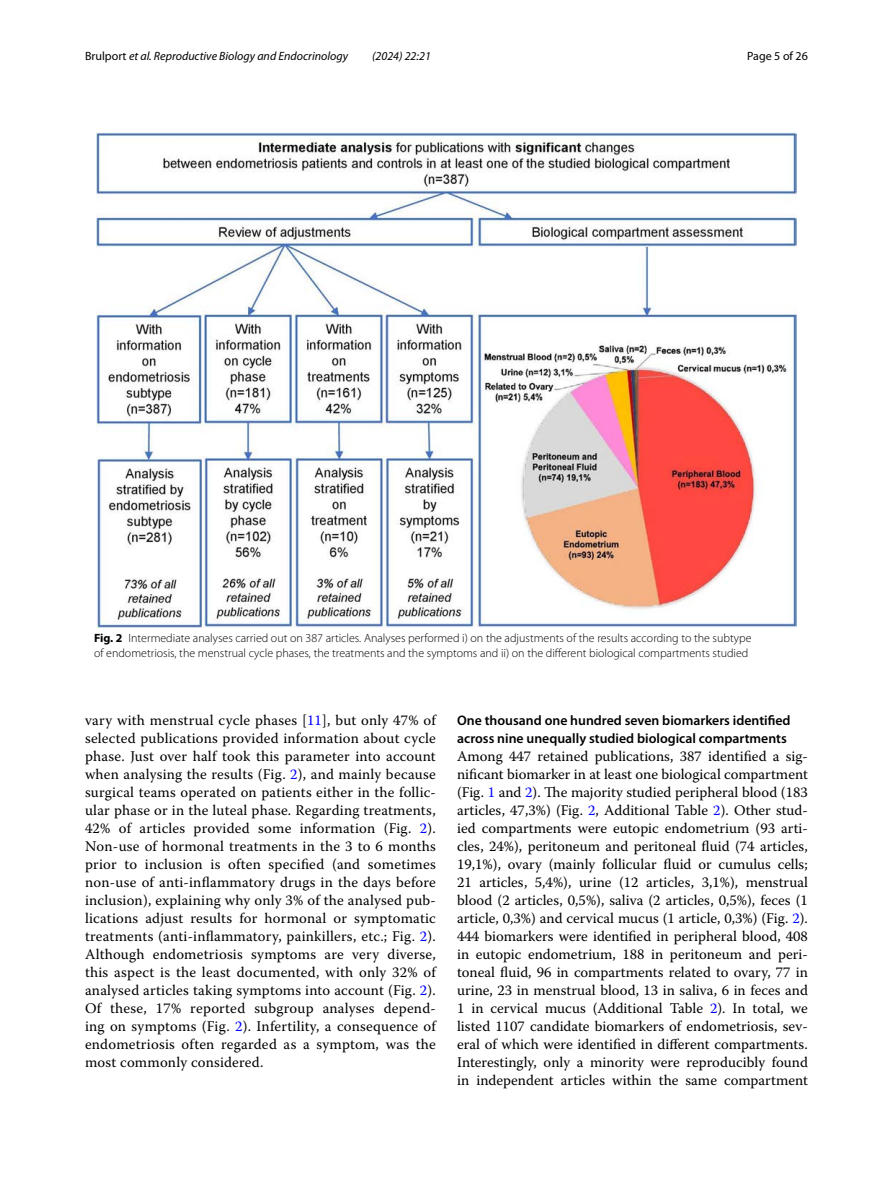
<style>
.page{position:relative;width:893px;height:1187px;background:#fff}
.page>*{position:absolute;margin:0;border:0;box-sizing:border-box;transform-origin:0 0}
.t1{font:14.7px/18px "Warnock Pro";letter-spacing:.01em;color:#000;text-align:justify}
.t2{font:600 13.8px/18px "Myriad Pro";color:#000}
.t3{font:300 12px/15px "Myriad Pro";color:#000}
.t4{font:italic 12px "Myriad Pro";color:#000}
.t5{font:12px "Myriad Pro";color:#000}
.s1{font-style:normal}
.s2{font-weight:700}
.s3{color:#00f}
</style>
<div class="page">
<img style="left:96px;top:133px;width:701px;height:494px">
<p class="t4" style="left:85px;top:48px;width:265px"><span class="s1">Brulport</span> et al. Reproductive Biology and Endocrinology</p>
<p class="t4" style="left:372px;top:48px;width:60px">(2024) 22:21</p>
<p class="t5" style="left:747px;top:49px;width:62px">Page 5 of 26</p>
<p class="t3" style="left:94px;top:631px;width:659px"><span class="s2">Fig. 2</span> Intermediate analyses carried out on 387 articles. Analyses performed i) on the adjustments of the results according to the subtype of endometriosis, the menstrual cycle phases, the treatments and the symptoms and ii) on the different biological compartments studied</p>
<p class="t1" style="left:85px;top:711px;width:352px">vary with menstrual cycle phases [<span class="s3">11</span>], but only 47% of selected publications provided information about cycle phase. Just over half took this parameter into account when analysing the results (Fig. <span class="s3">2</span>), and mainly because surgical teams operated on patients either in the follic&shy;ular phase or in the luteal phase. Regarding treatments, 42% of articles provided some information (Fig. <span class="s3">2</span>).<br>Non-use of hormonal treatments in the 3 to 6 months prior to inclusion is often specified (and sometimes non-use of anti-inflammatory drugs in the days before inclusion), explaining why only 3% of the analysed pub&shy;lications adjust results for hormonal or symptomatic treatments (anti-inflammatory, painkillers, etc.; Fig. <span class="s3">2</span>).<br>Although endometriosis symptoms are very diverse, this aspect is the least documented, with only 32% of analysed articles taking symptoms into account (Fig. <span class="s3">2</span>).<br>Of these, 17% reported subgroup analyses depend&shy;ing on symptoms (Fig. <span class="s3">2</span>). Infertility, a consequence of endometriosis often regarded as a symptom, was the most commonly considered.</p>
<p class="t2" style="left:457px;top:710px;width:335px">One thousand one hundred seven biomarkers identified across nine unequally studied biological compartments</p>
<p class="t1" style="left:457px;top:746px;width:352px">Among 447 retained publications, 387 identified a sig&shy;nificant biomarker in at least one biological compartment (Fig. <span class="s3">1</span> and <span class="s3">2</span>). The majority studied peripheral blood (183 articles, 47,3%) (Fig. <span class="s3">2</span>, Additional Table <span class="s3">2</span>). Other stud&shy;ied compartments were eutopic endometrium (93 arti&shy;cles, 24%), peritoneum and peritoneal fluid (74 articles, 19,1%), ovary (mainly follicular fluid or cumulus cells; 21 articles, 5,4%), urine (12 articles, 3,1%), menstrual blood (2 articles, 0,5%), saliva (2 articles, 0,5%), feces (1 article, 0,3%) and cervical mucus (1 article, 0,3%) (Fig. <span class="s3">2</span>).<br>444 biomarkers were identified in peripheral blood, 408 in eutopic endometrium, 188 in peritoneum and peri&shy;toneal fluid, 96 in compartments related to ovary, 77 in urine, 23 in menstrual blood, 13 in saliva, 6 in feces and 1 in cervical mucus (Additional Table <span class="s3">2</span>). In total, we listed 1107 candidate biomarkers of endometriosis, sev&shy;eral of which were identified in different compartments.<br>Interestingly, only a minority were reproducibly found in independent articles within the same compartment</p>
</div>
